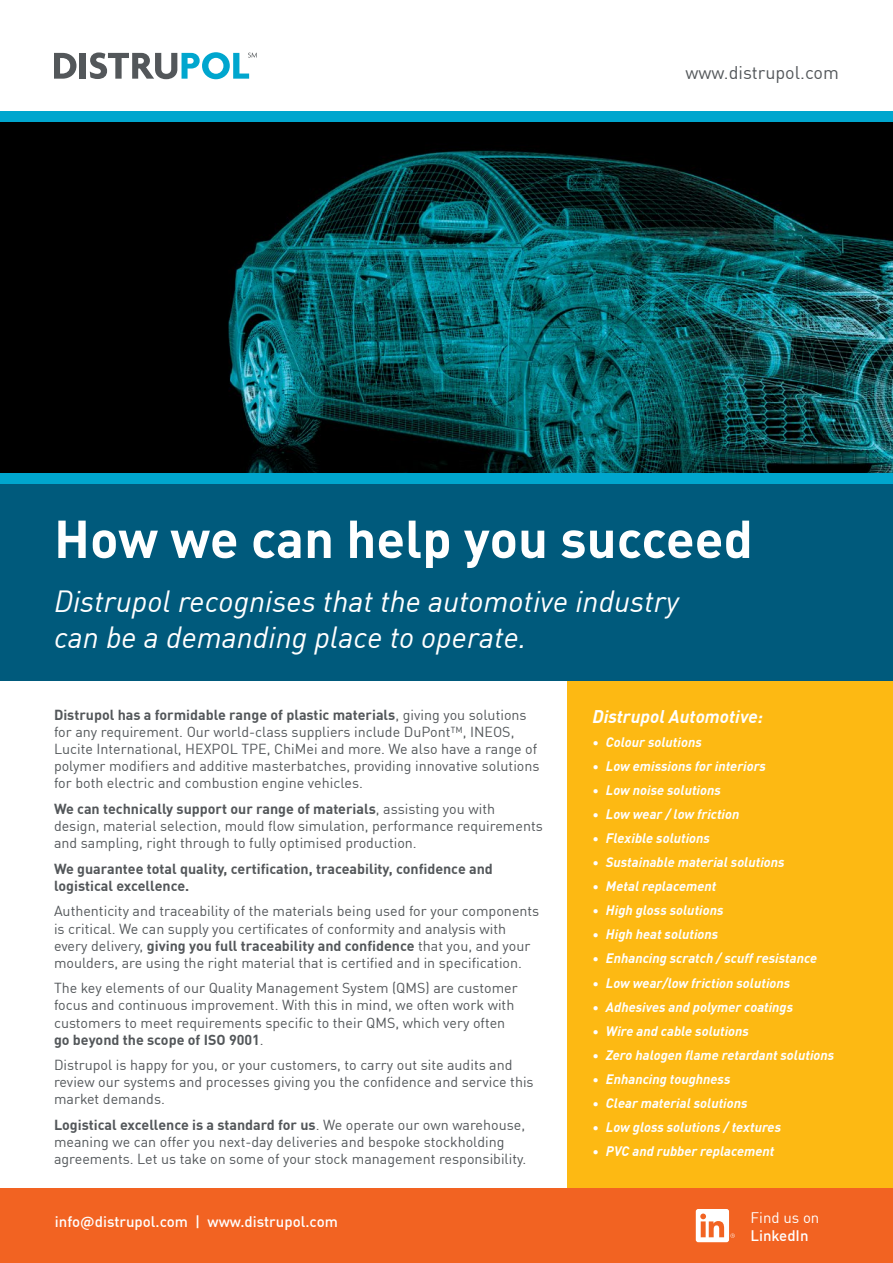
<style>
.page{position:relative;width:893px;height:1263px;background:#fff}
.page>*{position:absolute;margin:0;border:0;box-sizing:border-box;transform-origin:0 0}
.t1{font:700 52.5px "DIN Pro";color:#fff}
.t2{font:italic 30px/36px "DIN Pro";color:#fff}
.t3{font:italic 700 18px "DIN Pro";color:#fff}
.t4{font:18px "DIN Pro";color:#53575a}
.t5{font:500 15px "DIN Pro";color:#fff}
.t6{font:15px "DIN Pro";color:#fff}
.t7{font:14.25px/17.1px "DIN Pro";color:#53575a}
.t8{font:700 14.25px/17.1px "DIN Pro";color:#53575a}
.t9{font:italic 700 13.5px "DIN Pro";color:#fff}
.s1{font-weight:700}
</style>
<div class="page">
<div style="left:568px;top:680px;width:325px;height:583px;background:#fdb913"></div>
<img style="left:0;top:121px;width:893px;height:352px">
<div style="left:0;top:478px;width:893px;height:202px;background:#005a7c"></div>
<div style="left:0;top:1188px;width:893px;height:75px;background:#f26322"></div>
<div style="left:0;top:473px;width:893px;height:11px;background:#00a6ce"></div>
<div style="left:0;top:111px;width:893px;height:10px;background:#00a6ce"></div>
<svg style="left:54px;top:53px;width:22px;height:26px"></svg>
<div style="left:79px;top:53px;width:7px;height:26px;background:#53575a"></div>
<svg style="left:90px;top:52px;width:167px;height:27px"></svg>
<svg style="left:696px;top:1209px;width:39px;height:33px"></svg>
<p class="t4" style="left:685px;top:59px;width:155px">www.distrupol.com</p>
<h1 class="t1" style="left:54px;top:498px;width:700px">How we can help you succeed</h1>
<h2 class="t2" style="left:54px;top:581px;width:626px">Distrupol recognises that the automotive industry can be a demanding place to operate.</h2>
<p class="t7" style="left:54px;top:705px;width:487px"><span class="s1">Distrupol has a formidable range of plastic materials</span>, giving you solutions for any requirement. Our world-class suppliers include DuPont™, INEOS, Lucite International, HEXPOL TPE, ChiMei and more. We also have a range of polymer modifiers and additive masterbatches, providing innovative solutions for both electric and combustion engine vehicles.</p>
<p class="t7" style="left:54px;top:799px;width:490px"><span class="s1">We can technically support our range of materials</span>, assisting you with design, material selection, mould flow simulation, performance requirements and sampling, right through to fully optimised production.</p>
<p class="t8" style="left:54px;top:859px;width:440px">We guarantee total quality, certification, traceability, confidence and logistical excellence.</p>
<p class="t7" style="left:54px;top:902px;width:487px">Authenticity and traceability of the materials being used for your components is critical. We can supply you certificates of conformity and analysis with every delivery, <span class="s1">giving you full traceability and confidence</span> that you, and your moulders, are using the right material that is certified and in specification.</p>
<p class="t7" style="left:54px;top:979px;width:465px">The key elements of our Quality Management System (QMS) are customer focus and continuous improvement. With this in mind, we often work with customers to meet requirements specific to their QMS, which very often <span class="s1">go beyond the scope of ISO 9001</span>.</p>
<p class="t7" style="left:54px;top:1055px;width:481px">Distrupol is happy for you, or your customers, to carry out site audits and review our systems and processes giving you the confidence and service this market demands.</p>
<p class="t7" style="left:54px;top:1115px;width:474px"><span class="s1">Logistical excellence is a standard for us</span>. We operate our own warehouse, meaning we can offer you next-day deliveries and bespoke stockholding agreements. Let us take on some of your stock management responsibility.</p>
<p class="t3" style="left:592px;top:702px;width:172px">Distrupol Automotive:</p>
<p class="t9" style="left:592px;top:731px;width:111px">• Colour solutions</p>
<p class="t9" style="left:592px;top:755px;width:175px">• Low emissions for interiors</p>
<p class="t9" style="left:592px;top:779px;width:130px">• Low noise solutions</p>
<p class="t9" style="left:592px;top:804px;width:149px">• Low wear / low friction</p>
<p class="t9" style="left:592px;top:828px;width:119px">• Flexible solutions</p>
<p class="t9" style="left:592px;top:852px;width:194px">• Sustainable material solutions</p>
<p class="t9" style="left:592px;top:876px;width:125px">• Metal replacement</p>
<p class="t9" style="left:592px;top:900px;width:132px">• High gloss solutions</p>
<p class="t9" style="left:592px;top:924px;width:127px">• High heat solutions</p>
<p class="t9" style="left:592px;top:948px;width:226px">• Enhancing scratch / scuff resistance</p>
<p class="t9" style="left:592px;top:972px;width:199px">• Low wear/low friction solutions</p>
<p class="t9" style="left:592px;top:996px;width:202px">• Adhesives and polymer coatings</p>
<p class="t9" style="left:592px;top:1020px;width:158px">• Wire and cable solutions</p>
<p class="t9" style="left:592px;top:1044px;width:243px">• Zero halogen flame retardant solutions</p>
<p class="t9" style="left:592px;top:1068px;width:139px">• Enhancing toughness</p>
<p class="t9" style="left:592px;top:1092px;width:157px">• Clear material solutions</p>
<p class="t9" style="left:592px;top:1116px;width:190px">• Low gloss solutions / textures</p>
<p class="t9" style="left:592px;top:1141px;width:183px">• PVC and rubber replacement</p>
<p class="t5" style="left:55px;top:1210px;width:284px">info@distrupol.com | www.distrupol.com</p>
<p class="t6" style="left:750px;top:1206px;width:70px">Find us on</p>
<p class="t5" style="left:750px;top:1224px;width:60px">LinkedIn</p>
</div>
